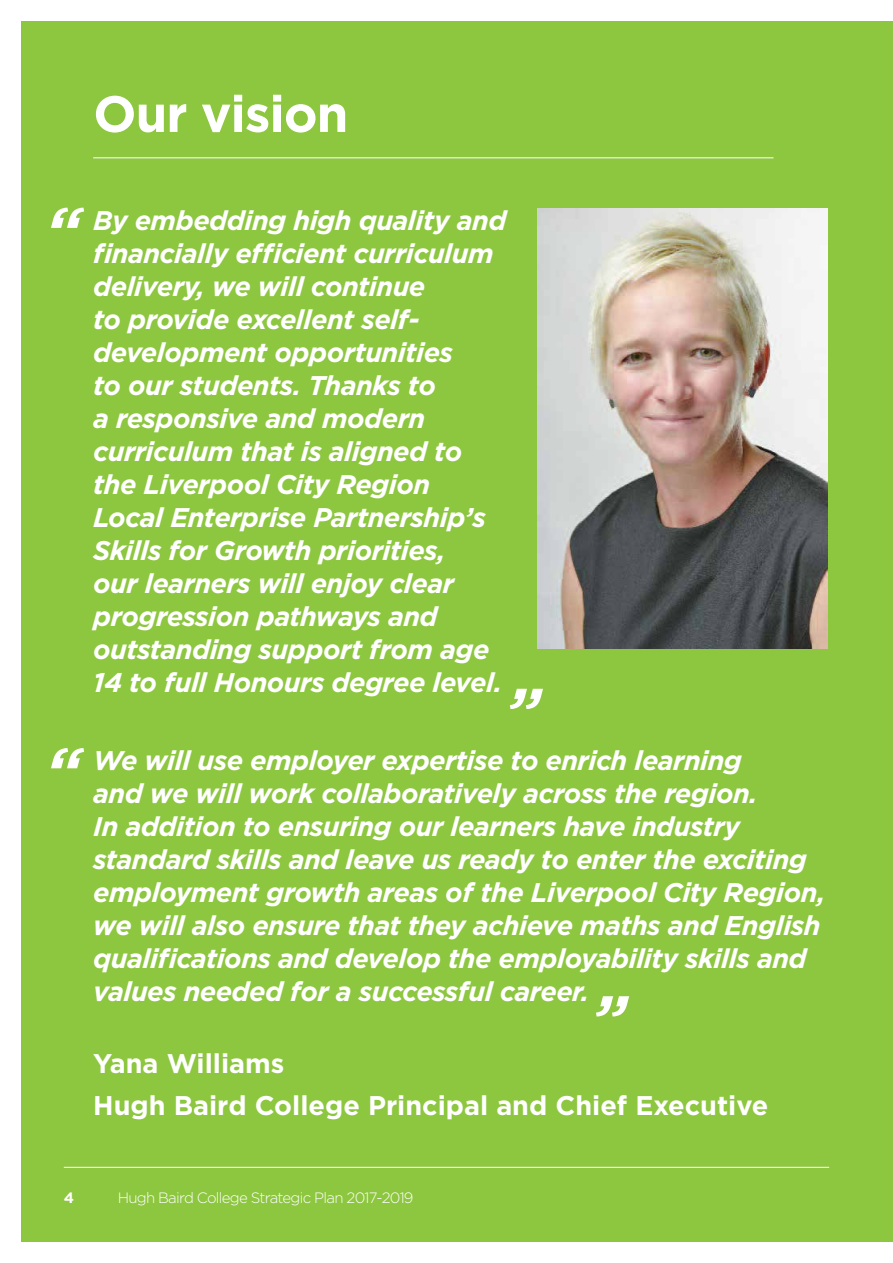
<style>
.page{position:relative;width:893px;height:1263px;background:#fff}
.page>*{position:absolute;margin:0;border:0;box-sizing:border-box;transform-origin:0 0}
.t1{font:italic 700 63px "Gotham";color:#fff}
.t2{font:700 51px "Gotham";letter-spacing:-.02em;color:#fff}
.t3{font:italic 700 27px/33px "Gotham";letter-spacing:-.02em;color:#fff}
.t4{font:700 27px/41.5px "Gotham";color:#fff}
.t5{font:300 15px "Gotham";letter-spacing:-.05em;color:#fff}
.t6{font:700 15px "Gotham";color:#fff}
</style>
<div class="page">
<div style="left:21px;top:21px;width:872px;height:1221px;background:#8dc63f"></div>
<hr style="left:64px;top:1167px;width:765px;height:1px;background:#fff">
<hr style="left:93px;top:157px;width:681px;height:1px;background:#fff">
<img style="left:538px;top:208px;width:290px;height:440px">
<h2 class="t2" style="left:93px;top:80px;width:257px">Our vision</h2>
<h1 class="t1" style="left:45px;top:188px;width:38px">“</h1>
<p class="t3" style="left:93px;top:204px;width:415px">By embedding high quality and financially efficient curriculum delivery, we will continue<br>to provide excellent self&shy;development opportunities<br>to our students. Thanks to<br>a responsive and modern curriculum that is aligned to the Liverpool City Region<br>Local Enterprise Partnership’s<br>Skills for Growth priorities,<br>our learners will enjoy clear progression pathways and outstanding support from age<br>14 to full Honours degree level.</p>
<h1 class="t1" style="left:505px;top:669px;width:38px">”</h1>
<h1 class="t1" style="left:45px;top:728px;width:38px">“</h1>
<p class="t3" style="left:93px;top:744px;width:734px">We will use employer expertise to enrich learning<br>and we will work collaboratively across the region.<br>In addition to ensuring our learners have industry standard skills and leave us ready to enter the exciting employment growth areas of the Liverpool City Region, we will also ensure that they achieve maths and English qualifications and develop the employability skills and values needed for a successful career.</p>
<h1 class="t1" style="left:591px;top:976px;width:38px">”</h1>
<p class="t4" style="left:93px;top:1043px;width:677px">Yana Williams<br>Hugh Baird College Principal and Chief Executive</p>
<p class="t6" style="left:64px;top:1188px;width:12px">4</p>
<p class="t5" style="left:118px;top:1189px;width:297px">Hugh Baird College Strategic Plan 2017-2019</p>
<p class="t5" style="left:64px;top:1191px;width:251px">Hugh Baird Strategic Plan 2015 - 2017</p>
</div>
